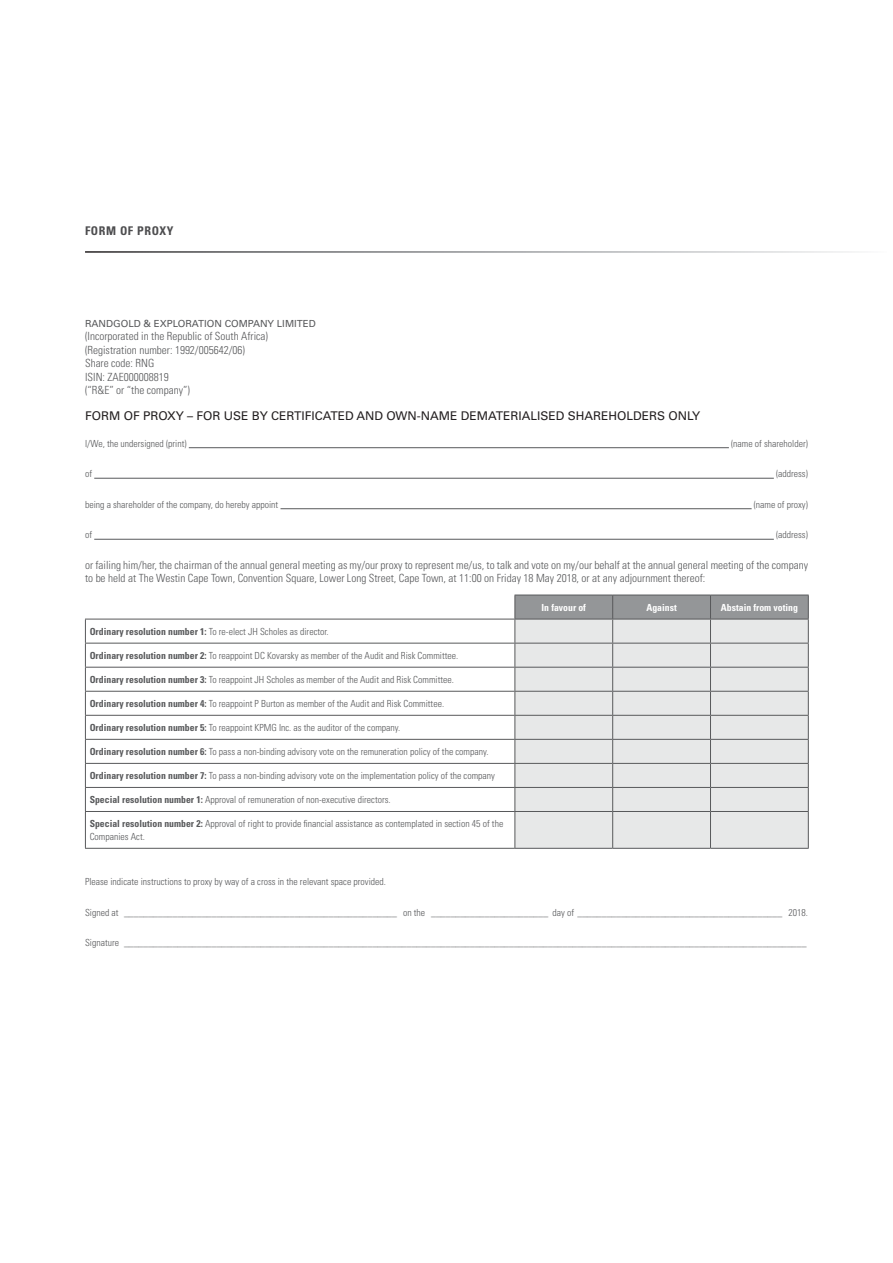
<style>
.page{position:relative;width:893px;height:1263px;background:#fff}
.page>*{position:absolute;margin:0;border:0;box-sizing:border-box;transform-origin:0 0}
.t1{font:12px "Univers LT Std";color:#231f20}
.t2{font:700 condensed 12px "Univers LT Std";letter-spacing:.05em;color:#4d4d4f}
.t3{font:300 condensed 11.25px/13.5px "Univers LT Std";color:#58595b}
.t4{font:300 condensed 9.75px/12.8px "Univers LT Std";color:#58595b}
.t5{font:9.75px "Univers LT Std";color:#58595b}
.t6{font:700 condensed 9.75px "Univers LT Std";color:#fff}
.s1{font-weight:700}
</style>
<div class="page">
<hr style="left:189px;top:447px;width:540px;height:1px;background:#58595b">
<hr style="left:94px;top:478px;width:680px;height:1px;background:#58595b">
<hr style="left:280px;top:508px;width:472px;height:1px;background:#58595b">
<hr style="left:94px;top:539px;width:680px;height:1px;background:#58595b">
<div style="left:515px;top:812px;width:293px;height:36px;background:#e7e8e8"></div>
<hr style="left:85px;top:619px;width:430px;height:1px;background:#58595b">
<hr style="left:85px;top:643px;width:430px;height:1px;background:#58595b">
<hr style="left:85px;top:667px;width:430px;height:1px;background:#58595b">
<hr style="left:85px;top:691px;width:430px;height:1px;background:#58595b">
<hr style="left:85px;top:715px;width:430px;height:1px;background:#58595b">
<hr style="left:85px;top:739px;width:430px;height:1px;background:#58595b">
<hr style="left:85px;top:763px;width:430px;height:1px;background:#58595b">
<hr style="left:85px;top:787px;width:430px;height:1px;background:#58595b">
<svg style="left:85px;top:619px;width:1px;height:192px"></svg>
<svg style="left:514px;top:595px;width:295px;height:216px;background:#d7d8d8"></svg>
<hr style="left:85px;top:811px;width:430px;height:1px;background:#58595b">
<hr style="left:85px;top:812px;width:1px;height:36px;background:#58595b">
<hr style="left:515px;top:811px;width:98px;height:1px;background:#58595b">
<hr style="left:514px;top:812px;width:1px;height:36px;background:#58595b">
<hr style="left:613px;top:811px;width:97px;height:1px;background:#58595b">
<hr style="left:612px;top:812px;width:1px;height:36px;background:#58595b">
<hr style="left:710px;top:811px;width:99px;height:1px;background:#58595b">
<hr style="left:710px;top:812px;width:1px;height:36px;background:#58595b">
<hr style="left:808px;top:812px;width:1px;height:36px;background:#58595b">
<hr style="left:85px;top:848px;width:430px;height:1px;background:#58595b">
<hr style="left:515px;top:848px;width:98px;height:1px;background:#58595b">
<hr style="left:613px;top:848px;width:97px;height:1px;background:#58595b">
<hr style="left:710px;top:848px;width:99px;height:1px;background:#58595b">
<p class="t2" style="left:85px;top:223px;width:90px">FORM OF PROXY</p>
<p class="t5" style="left:85px;top:317px;width:232px">RANDGOLD &amp; EXPLORATION COMPANY LIMITED</p>
<p class="t3" style="left:85px;top:329px;width:185px">(Incorporated in the Republic of South Africa) (Registration number: 1992/005642/06)<br>Share code: RNG<br>ISIN: ZAE000008819<br>(“R&amp;E” or “the company”)</p>
<p class="t1" style="left:85px;top:409px;width:617px">FORM OF PROXY – FOR USE BY CERTIFICATED AND OWN-NAME DEMATERIALISED SHAREHOLDERS ONLY</p>
<p class="t4" style="left:85px;top:437px;width:103px">I/We, the undersigned (print)</p>
<p class="t4" style="left:731px;top:437px;width:78px">(name of shareholder)</p>
<p class="t4" style="left:85px;top:467px;width:9px">of</p>
<p class="t4" style="left:776px;top:467px;width:33px">(address)</p>
<p class="t4" style="left:85px;top:498px;width:195px">being a shareholder of the company, do hereby appoint</p>
<p class="t4" style="left:754px;top:498px;width:56px">(name of proxy)</p>
<p class="t4" style="left:85px;top:528px;width:9px">of</p>
<p class="t4" style="left:776px;top:528px;width:33px">(address)</p>
<p class="t3" style="left:85px;top:558px;width:724px">or failing him/her, the chairman of the annual general meeting as my/our proxy to represent me/us, to talk and vote on my/our behalf at the annual general meeting of the company to be held at The Westin Cape Town, Convention Square, Lower Long Street, Cape Town, at 11:00 on Friday 18 May 2018, or at any adjournment thereof:</p>
<p class="t6" style="left:542px;top:601px;width:46px">In favour of</p>
<p class="t6" style="left:646px;top:601px;width:32px">Against</p>
<p class="t6" style="left:721px;top:601px;width:78px">Abstain from voting</p>
<p class="t4" style="left:90px;top:625px;width:241px"><span class="s1">Ordinary resolution number 1:</span> To re-elect JH Scholes as director.</p>
<p class="t4" style="left:90px;top:649px;width:370px"><span class="s1">Ordinary resolution number 2:</span> To reappoint DC Kovarsky as member of the Audit and Risk Committee.</p>
<p class="t4" style="left:90px;top:673px;width:366px"><span class="s1">Ordinary resolution number 3:</span> To reappoint JH Scholes as member of the Audit and Risk Committee.</p>
<p class="t4" style="left:90px;top:697px;width:356px"><span class="s1">Ordinary resolution number 4:</span> To reappoint P Burton as member of the Audit and Risk Committee.</p>
<p class="t4" style="left:90px;top:721px;width:312px"><span class="s1">Ordinary resolution number 5:</span> To reappoint KPMG Inc. as the auditor of the company.</p>
<p class="t4" style="left:90px;top:745px;width:400px"><span class="s1">Ordinary resolution number 6:</span> To pass a non-binding advisory vote on the remuneration policy of the company.</p>
<p class="t4" style="left:90px;top:769px;width:407px"><span class="s1">Ordinary resolution number 7:</span> To pass a non-binding advisory vote on the implementation policy of the company</p>
<p class="t4" style="left:90px;top:793px;width:303px"><span class="s1">Special resolution number 1:</span> Approval of remuneration of non-executive directors.</p>
<p class="t4" style="left:90px;top:817px;width:415px"><span class="s1">Special resolution number 2:</span> Approval of right to provide financial assistance as contemplated in section 45 of the<br>Companies Act.</p>
<p class="t4" style="left:85px;top:875px;width:303px">Please indicate instructions to proxy by way of a cross in the relevant space provided.</p>
<p class="t4" style="left:85px;top:906px;width:724px">Signed at ________________________________________________________ on the ________________________ day of __________________________________________ 2018.</p>
<p class="t4" style="left:85px;top:936px;width:723px">Signature ____________________________________________________________________________________________________________________________________________</p>
</div>
